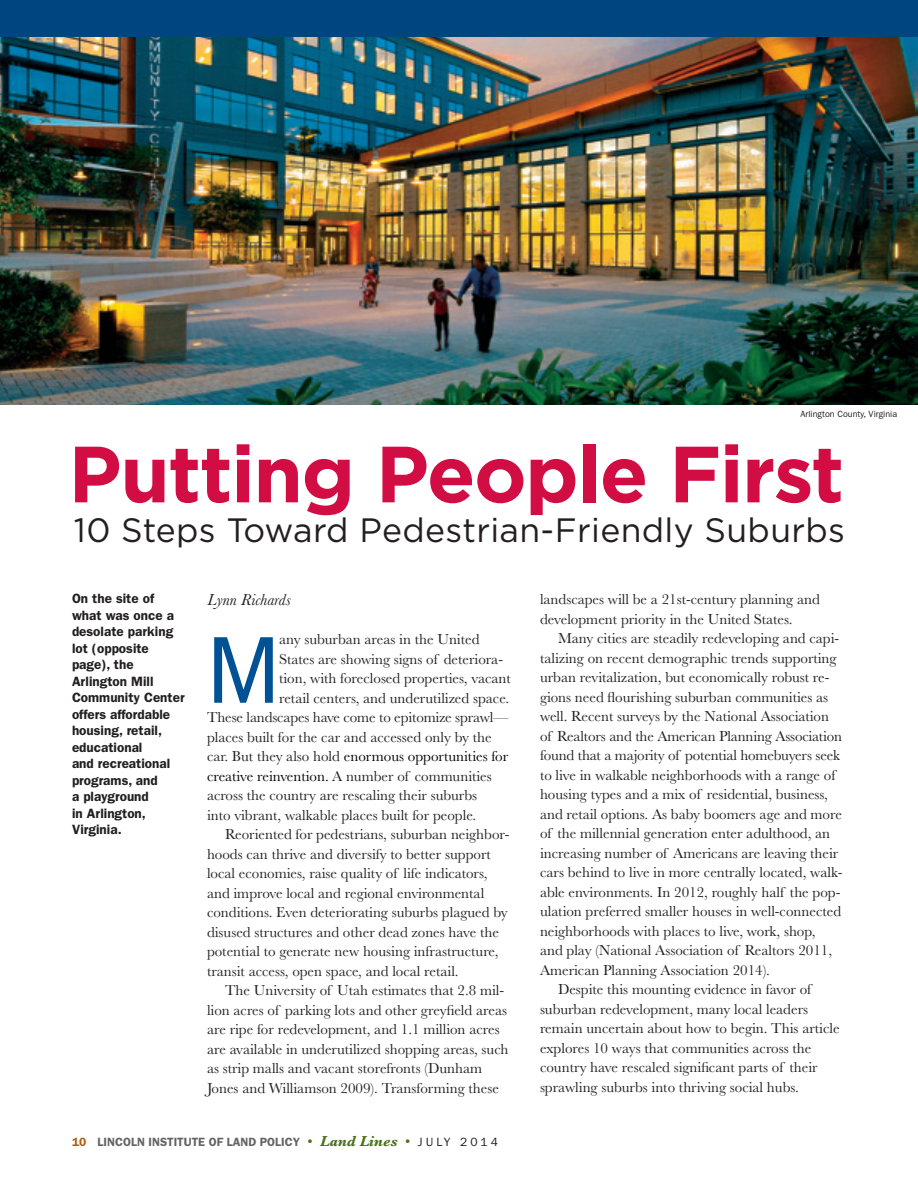
<style>
.page{position:relative;width:918px;height:1188px;background:#fff}
.page>*{position:absolute;margin:0;border:0;box-sizing:border-box;transform-origin:0 0}
._00_text{font:condensed 93.9px "Frutiger LT Std";color:#005294}
.t1{font:700 79.5px "Gotham";letter-spacing:-.02em;color:#d20d44}
.t2{font:33.75px "Gotham";letter-spacing:.01em;color:#231f20}
._01_byline{font:italic 16.5px "Baskerville MT Std";color:#231f20}
._00_text-2{font:15px/19.5px "Baskerville MT Std";color:#231f20}
._00_text-3{font:15px "Baskerville MT Std";color:#000}
._07_caption{font:600 13.5px/16.5px "ITC Franklin Gothic Std";color:#231f20}
.t3{font:600 12px "ITC Franklin Gothic Std";color:#636366}
._70_credit{font:9px "ITC Franklin Gothic Std";color:#231f20}
.s1{color:#231f20}
.s2{color:#b05f0f}
.s3{font-family:"Baskerville MT Std";font-weight:400;font-size:15px;color:#4b711c}
.s4{font-family:"Baskerville MT Std";font-weight:700;font-style:italic;font-size:15px;color:#4b711c}
.s5{font-weight:400;color:#231f20}
</style>
<div class="page">
<div style="left:0;top:0;width:918px;height:38px;background:#00467e"></div>
<img style="left:0;top:38px;width:918px;height:367px">
<p class="_70_credit" style="left:800px;top:408px;width:98px">Arlington County, Virginia</p>
<p class="t1" style="left:68px;top:421px;width:777px">Putting People First</p>
<p class="t2" style="left:74px;top:508px;width:773px">10 Steps Toward Pedestrian-Friendly Suburbs</p>
<p class="_07_caption" style="left:72px;top:590px;width:84px">On the site of</p>
<p class="_07_caption" style="left:72px;top:607px;width:104px">what was once a desolate parking lot (opposite page), the</p>
<p class="_07_caption" style="left:72px;top:673px;width:83px">Arlington Mill</p>
<p class="_07_caption" style="left:72px;top:689px;width:114px">Community Center offers affordable housing, retail,</p>
<p class="_07_caption" style="left:72px;top:739px;width:72px">educational</p>
<p class="_07_caption" style="left:72px;top:755px;width:100px">and recreational programs, and</p>
<p class="_07_caption" style="left:72px;top:788px;width:78px">a playground</p>
<p class="_07_caption" style="left:72px;top:805px;width:75px">in Arlington,</p>
<p class="_07_caption" style="left:72px;top:821px;width:51px">Virginia.</p>
<p class="_01_byline" style="left:207px;top:590px;width:85px">Lynn Richards</p>
<p class="_00_text" style="left:207px;top:616px;width:75px">M</p>
<p class="_00_text-2" style="left:279px;top:630px;width:202px">any suburban areas in the United</p>
<p class="_00_text-2" style="left:279px;top:649px;width:225px">States are showing signs of deteriora-</p>
<p class="_00_text-2" style="left:279px;top:669px;width:233px">tion, with foreclosed properties, vacant</p>
<p class="_00_text-2" style="left:279px;top:688px;width:232px">retail centers, and underutilized space.</p>
<p class="_00_text-2" style="left:207px;top:708px;width:303px">These landscapes have come to epitomize sprawl—</p>
<p class="_00_text-2" style="left:207px;top:727px;width:286px">places built for the car and accessed only by the</p>
<p class="_00_text-3" style="left:207px;top:748px;width:303px"><span class="s1">car. But they also hold</span> enormous opportunities for</p>
<p class="_00_text-3" style="left:207px;top:767px;width:286px">creative reinvention. <span class="s1">A number of communities</span></p>
<p class="_00_text-2" style="left:207px;top:786px;width:272px">across the country are rescaling their suburbs</p>
<p class="_00_text-2" style="left:207px;top:805px;width:271px">into vibrant, walkable places built for people.</p>
<p class="_00_text-2" style="left:207px;top:825px;width:304px;text-indent:18px">Reoriented for pedestrians, suburban neighbor&shy;hoods can thrive and diversify to better support local economies, raise quality of life indicators, and improve local and regional environmental conditions. Even deteriorating suburbs plagued by disused structures and other dead zones have the potential to generate new housing infrastructure, transit access, open space, and local retail.</p>
<p class="_00_text-2" style="left:207px;top:981px;width:303px;text-indent:18px">The University of Utah estimates that 2.8 mil&shy;lion acres of parking lots and other greyfield areas are ripe for redevelopment, and 1.1 million acres are available in underutilized shopping areas, such as strip malls and vacant storefronts (Dunham Jones and Williamson 2009). Transforming these</p>
<p class="t3" style="left:72px;top:1135px;width:428px"><span class="s2">10</span> LINCOLN INSTITUTE OF LAND POLICY <span class="s3">•</span> <span class="s4">Land Lines</span> <span class="s3">•</span> <span class="s5">J U LY 2 0 1 4</span></p>
<p class="_00_text-2" style="left:540px;top:590px;width:281px">landscapes will be a 21st-century planning and development priority in the United States.</p>
<p class="_00_text-2" style="left:540px;top:629px;width:304px;text-indent:18px">Many cities are steadily redeveloping and capi&shy;talizing on recent demographic trends supporting urban revitalization, but economically robust re&shy;gions need flourishing suburban communities as well. Recent surveys by the National Association of Realtors and the American Planning Association found that a majority of potential homebuyers seek to live in walkable neighborhoods with a range of housing types and a mix of residential, business, and retail options. As baby boomers age and more of the millennial generation enter adulthood, an increasing number of Americans are leaving their cars behind to live in more centrally located, walk&shy;able environments. In 2012, roughly half the pop&shy;ulation preferred smaller houses in well-connected neighborhoods with places to live, work, shop,<br>and play (National Association of Realtors 2011, American Planning Association 2014).</p>
<p class="_00_text-2" style="left:540px;top:980px;width:301px;text-indent:18px">Despite this mounting evidence in favor of suburban redevelopment, many local leaders remain uncertain about how to begin. This article explores 10 ways that communities across the country have rescaled significant parts of their sprawling suburbs into thriving social hubs.</p>
</div>
